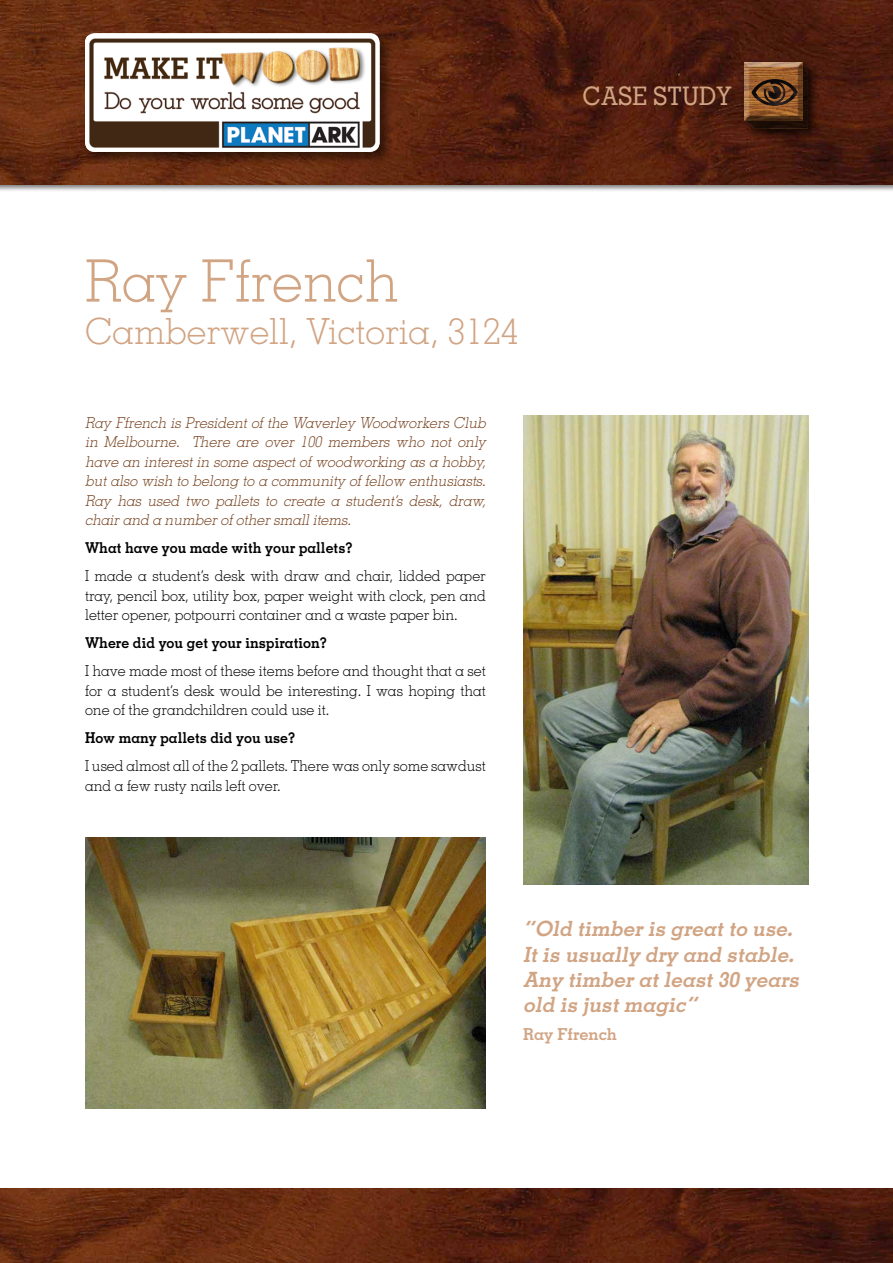
<style>
.page{position:relative;width:893px;height:1263px;background:#fff}
.page>*{position:absolute;margin:0;border:0;box-sizing:border-box;transform-origin:0 0}
.t1{font:300 58.5px "Memphis";color:#d1a483;scale:.95 1}
.t2{font:300 36px "Memphis";color:#d1a483}
.t3{font:500 25.5px "Memphis";color:#d1a483;scale:.93 1}
.t4{font:italic 700 21px/25.2px "Memphis";color:#d1a483}
.t5{font:700 16.5px "Memphis";color:#d1a483}
.t6{font:300 15px/19.5px "Memphis";color:#000;text-align:justify;scale:.95 1}
.t7{font:italic 300 15px/19.5px "Memphis";color:#76411e;text-align:justify;scale:.95 1}
.t8{font:700 15px "Memphis";color:#000;scale:.95 1}
</style>
<div class="page">
<div style="left:0;top:0;width:893px;height:193px;background:#000;opacity:.5"></div>
<img style="left:0;top:0;width:893px;height:185px">
<img style="left:0;top:1188px;width:893px;height:75px">
<div style="left:83px;top:31px;width:311px;height:135px;background:#000;opacity:.5"></div>
<div style="left:85px;top:33px;width:295px;height:119px;background:#fff;border-radius:10px"></div>
<img style="left:85px;top:36px;width:295px;height:116px">
<div style="left:741px;top:59px;width:79px;height:82px;background:#000;opacity:.75"></div>
<div style="left:744px;top:61px;width:60px;height:60px;background:#000;opacity:.8"></div>
<svg style="left:745px;top:63px;width:63px;height:66px;background:#6f4626"></svg>
<div style="left:749px;top:76px;width:49px;height:30px;background:#000;opacity:.75"></div>
<img style="left:523px;top:416px;width:285px;height:468px">
<img style="left:85px;top:838px;width:401px;height:270px">
<h1 class="t1" style="left:85px;top:245px;width:331px">Ray Ffrench</h1>
<h2 class="t2" style="left:85px;top:309px;width:435px">Camberwell, Victoria, 3124</h2>
<p class="t7" style="left:85px;top:412px;width:427px">Ray Ffrench is President of the Waverley Woodworkers Club in Melbourne. There are over 100 members who not only have an interest in some aspect of woodworking as a hobby, but also wish to belong to a community of fellow enthusiasts.<br>Ray has used two pallets to create a student’s desk, draw, chairand a numberofothersmallitems.</p>
<p class="t8" style="left:85px;top:538px;width:283px">What have you made with your pallets?</p>
<p class="t6" style="left:85px;top:566px;width:423px">I made a student’s desk with draw and chair, lidded paper tray, pencil box, utility box, paper weight with clock, pen and letter opener, potpourri container and a waste paper bin.</p>
<p class="t8" style="left:85px;top:633px;width:256px">Where did you get your inspiration?</p>
<p class="t6" style="left:85px;top:661px;width:423px">I have made most of these items before and thought that a set for a student’s desk would be interesting. I was hoping that one of the grandchildren could use it.</p>
<p class="t8" style="left:85px;top:729px;width:223px">How many pallets did you use?</p>
<p class="t6" style="left:85px;top:756px;width:423px">I used almost all of the 2 pallets. There was only some sawdust and a few rusty nails left over.</p>
<h3 class="t3" style="left:583px;top:81px;width:162px">CASE STUDY</h3>
<h3 class="t4" style="left:523px;top:916px;width:282px">“Old timberis greatto use.<br>Itis usually dry and stable.<br>Any timberatleast30 years old is justmagic”</h3>
<p class="t5" style="left:523px;top:1024px;width:95px">Ray Ffrench</p>
</div>
